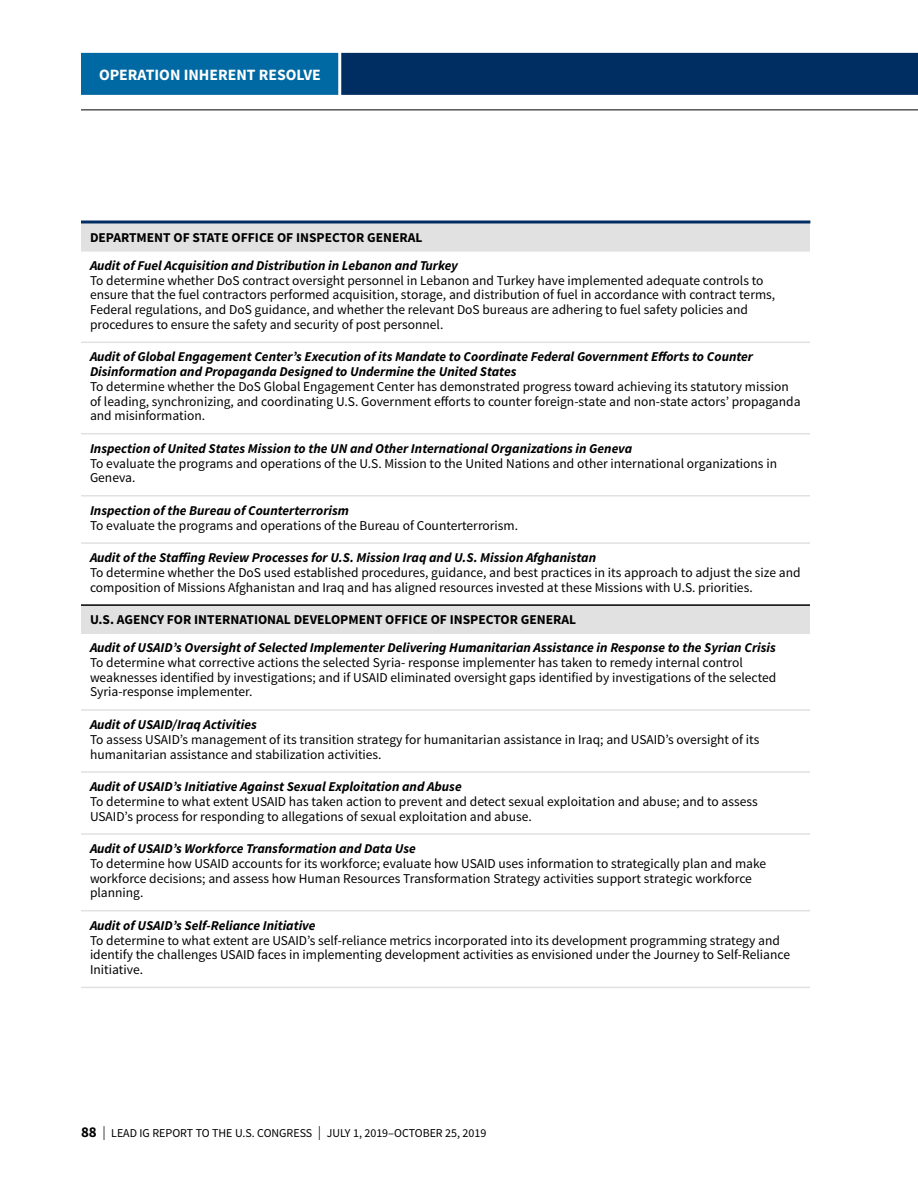
<style>
.page{position:relative;width:918px;height:1188px;background:#fff}
.page>*{position:absolute;margin:0;border:0;box-sizing:border-box;transform-origin:0 0}
.t1{font:700 15.75px "Source Sans Pro";color:#fff}
.Table_Text_left{font:13.5px/14.7px "Source Sans Pro";color:#000}
.Table_Text_left-2{font:italic 700 13.5px/14.7px "Source Sans Pro";color:#000}
.Oversight_Table_Agen{font:700 13.5px "Source Sans Pro";color:#000}
.t2{font:12px "Source Sans Pro";color:#000}
.s1{font-weight:700;font-size:15px}
.s2{font-weight:200;font-size:21px}
</style>
<div class="page">
<hr style="left:81px;top:110px;width:837px;height:1px;background:#000">
<div style="left:81px;top:53px;width:257px;height:42px;background:#0069a3"></div>
<div style="left:341px;top:53px;width:577px;height:42px;background:#002d62"></div>
<svg style="left:81px;top:224px;width:729px;height:408px"></svg>
<hr style="left:81px;top:604px;width:729px;height:2px;background:#000">
<svg style="left:81px;top:220px;width:729px;height:4px;background:#3b5d85"></svg>
<hr style="left:81px;top:250px;width:729px;height:2px;background:#e2e1e1">
<hr style="left:81px;top:632px;width:729px;height:2px;background:#e2e1e1">
<hr style="left:81px;top:342px;width:729px;height:1px;background:#e2e1e1">
<hr style="left:81px;top:433px;width:729px;height:1px;background:#e2e1e1">
<hr style="left:81px;top:495px;width:729px;height:1px;background:#e2e1e1">
<hr style="left:81px;top:542px;width:729px;height:2px;background:#e2e1e1">
<hr style="left:81px;top:709px;width:729px;height:2px;background:#e2e1e1">
<hr style="left:81px;top:771px;width:729px;height:2px;background:#e2e1e1">
<hr style="left:81px;top:833px;width:729px;height:2px;background:#e2e1e1">
<hr style="left:81px;top:910px;width:729px;height:1px;background:#e2e1e1">
<hr style="left:81px;top:987px;width:729px;height:1px;background:#e2e1e1">
<p class="t1" style="left:99px;top:64px;width:223px">OPERATION INHERENT RESOLVE</p>
<p class="Oversight_Table_Agen" style="left:90px;top:229px;width:334px">DEPARTMENT OF STATE OFFICE OF INSPECTOR GENERAL</p>
<p class="Table_Text_left-2" style="left:90px;top:258px;width:370px">Audit of Fuel Acquisition and Distribution in Lebanon and Turkey</p>
<p class="Table_Text_left" style="left:90px;top:273px;width:687px">To determine whether DoS contract oversight personnel in Lebanon and Turkey have implemented adequate controls to ensure that the fuel contractors performed acquisition, storage, and distribution of fuel in accordance with contract terms, Federal regulations, and DoS guidance, and whether the relevant DoS bureaus are adhering to fuel safety policies and procedures to ensure the safety and security of post personnel.</p>
<p class="Table_Text_left-2" style="left:90px;top:350px;width:665px">Audit of Global Engagement Center’s Execution of its Mandate to Coordinate Federal Government Efforts to Counter<br>Disinformation and Propaganda Designed to Undermine the United States</p>
<p class="Table_Text_left" style="left:90px;top:379px;width:712px">To determine whether the DoS Global Engagement Center has demonstrated progress toward achieving its statutory mission of leading, synchronizing, and coordinating U.S. Government efforts to counter foreign-state and non-state actors’ propaganda and misinformation.</p>
<p class="Table_Text_left-2" style="left:90px;top:441px;width:544px">Inspection of United States Mission to the UN and Other International Organizations in Geneva</p>
<p class="Table_Text_left" style="left:90px;top:456px;width:689px">To evaluate the programs and operations of the U.S. Mission to the United Nations and other international organizations in<br>Geneva.</p>
<p class="Table_Text_left-2" style="left:90px;top:503px;width:261px">Inspection of the Bureau of Counterterrorism</p>
<p class="Table_Text_left" style="left:90px;top:518px;width:430px">To evaluate the programs and operations of the Bureau of Counterterrorism.</p>
<p class="Table_Text_left-2" style="left:90px;top:550px;width:508px">Audit of the Staffing Review Processes for U.S. Mission Iraq and U.S. Mission Afghanistan</p>
<p class="Table_Text_left" style="left:90px;top:565px;width:712px">To determine whether the DoS used established procedures, guidance, and best practices in its approach to adjust the size and composition of Missions Afghanistan and Iraq and has aligned resources invested at these Missions with U.S. priorities.</p>
<p class="Oversight_Table_Agen" style="left:90px;top:611px;width:488px">U.S. AGENCY FOR INTERNATIONAL DEVELOPMENT OFFICE OF INSPECTOR GENERAL</p>
<p class="Table_Text_left-2" style="left:90px;top:640px;width:687px">Audit of USAID’s Oversight of Selected Implementer Delivering Humanitarian Assistance in Response to the Syrian Crisis</p>
<p class="Table_Text_left" style="left:90px;top:655px;width:688px">To determine what corrective actions the selected Syria- response implementer has taken to remedy internal control weaknesses identified by investigations; and if USAID eliminated oversight gaps identified by investigations of the selected<br>Syria-response implementer.</p>
<p class="Table_Text_left-2" style="left:90px;top:717px;width:168px">Audit of USAID/Iraq Activities</p>
<p class="Table_Text_left" style="left:90px;top:732px;width:671px">To assess USAID’s management of its transition strategy for humanitarian assistance in Iraq; and USAID’s oversight of its humanitarian assistance and stabilization activities.</p>
<p class="Table_Text_left-2" style="left:90px;top:779px;width:373px">Audit of USAID’s Initiative Against Sexual Exploitation and Abuse</p>
<p class="Table_Text_left" style="left:90px;top:794px;width:669px">To determine to what extent USAID has taken action to prevent and detect sexual exploitation and abuse; and to assess<br>USAID’s process for responding to allegations of sexual exploitation and abuse.</p>
<p class="Table_Text_left-2" style="left:90px;top:841px;width:327px">Audit of USAID’s Workforce Transformation and Data Use</p>
<p class="Table_Text_left" style="left:90px;top:856px;width:678px">To determine how USAID accounts for its workforce; evaluate how USAID uses information to strategically plan and make workforce decisions; and assess how Human Resources Transformation Strategy activities support strategic workforce planning.</p>
<p class="Table_Text_left-2" style="left:90px;top:918px;width:227px">Audit of USAID’s Self-Reliance Initiative</p>
<p class="Table_Text_left" style="left:90px;top:933px;width:702px">To determine to what extent are USAID’s self-reliance metrics incorporated into its development programming strategy and identify the challenges USAID faces in implementing development activities as envisioned under the Journey to Self-Reliance<br>Initiative.</p>
<p class="t2" style="left:81px;top:1125px;width:407px"><span class="s1">88</span> <span class="s2">I</span> LEAD IG REPORT TO THE U.S. CONGRESS <span class="s2">I</span> JULY 1, 2019‒OCTOBER 25, 2019</p>
</div>
